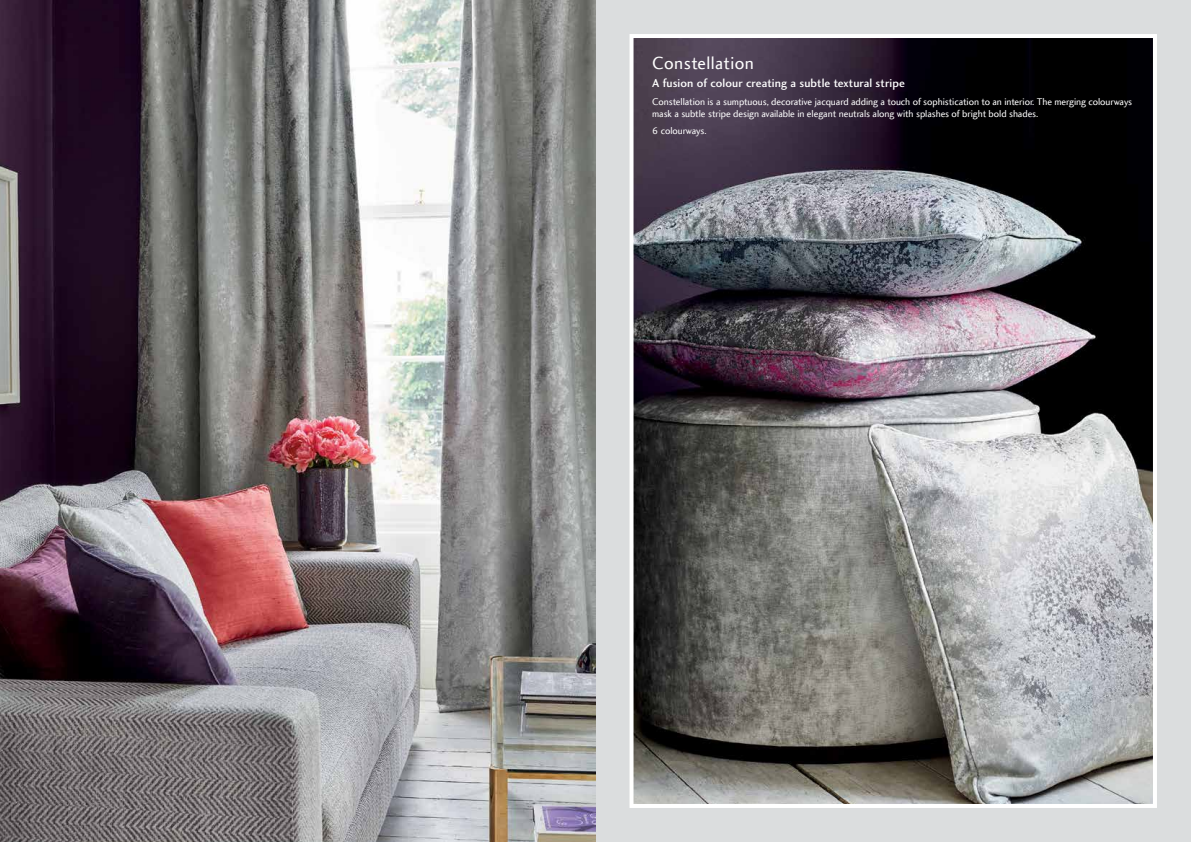
<style>
.page{position:relative;width:1191px;height:842px;background:#fff}
.page>*{position:absolute;margin:0;border:0;box-sizing:border-box;transform-origin:0 0}
.t1{font:18px "Charlotte Sans Com";letter-spacing:.025em;color:#fff}
.t2{font:12px "Charlotte Sans Medium Plain";letter-spacing:.01em;color:#fff}
.t3{font:10px/12px "Charlotte Sans Com";letter-spacing:-.005em;color:#fff}
</style>
<div class="page">
<div style="left:595px;top:0;width:596px;height:842px;background:#dbddde"></div>
<img style="left:0;top:0;width:595px;height:842px">
<img style="left:634px;top:39px;width:518px;height:764px">
<div style="left:629px;top:34px;width:528px;height:774px;border:4px solid #fff"></div>
<h1 class="t1" style="left:652px;top:53px;width:103px">Constellation</h1>
<p class="t2" style="left:652px;top:76px;width:254px">A fusion of colour creating a subtle textural stripe</p>
<p class="t3" style="left:652px;top:96px;width:481px">Constellation is a sumptuous, decorative jacquard adding a touch of sophistication to an interior. The merging colourways mask a subtle stripe design available in elegant neutrals along with splashes of bright bold shades.</p>
<p class="t3" style="left:652px;top:125px;width:56px">6 colourways.</p>
</div>
